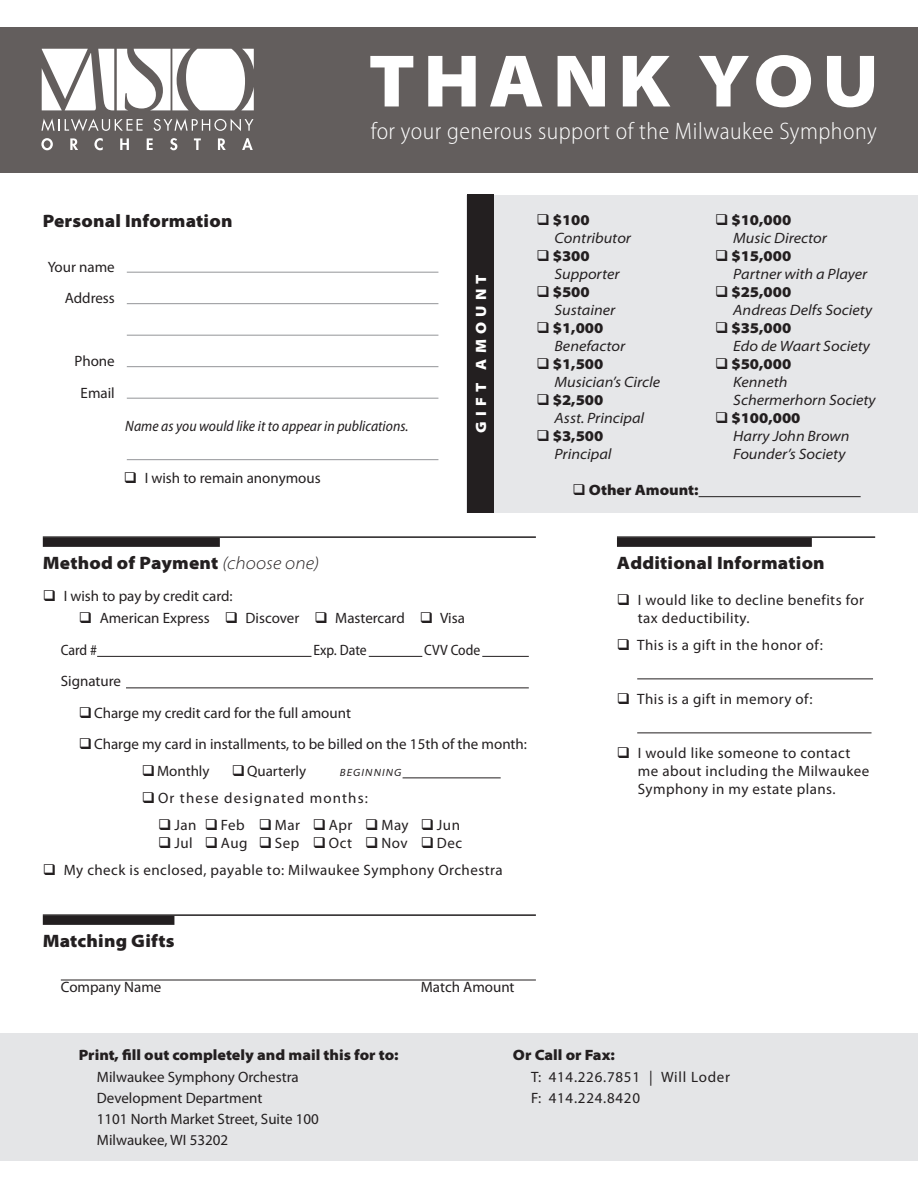
<style>
.page{position:relative;width:918px;height:1188px;background:#fff}
.page>*{position:absolute;margin:0;border:0;box-sizing:border-box;transform-origin:0 0}
.t1{font:900 semi-expanded 75px "Myriad Pro";letter-spacing:.11em;color:#fff}
.t2{font:300 semi-condensed 24px "Myriad Pro";letter-spacing:.02em;color:#fff}
.t3{font:900 semi-expanded 18px "Myriad Pro";letter-spacing:.01em;color:#231f20}
.t4{font:15px "Myriad Pro";color:#231f20}
.t5{font:15px/18px "Myriad Pro";letter-spacing:.03em;color:#231f20}
.Donation_-_Descripti{font:italic semi-expanded 15px/18px "Myriad Pro";color:#231f20}
.Donation_-_Amount{font:900 semi-expanded 15px "Myriad Pro";color:#231f20}
.t6{font:italic semi-condensed 15px "Myriad Pro";color:#231f20}
.t7{font:15px "Myriad Pro";letter-spacing:.05em;color:#231f20}
.t8{font:15px "Myriad Pro";letter-spacing:.075em;color:#231f20}
.t9{font:semi-condensed 15px "Myriad Pro";color:#231f20}
.Donation_-_Descripti-2{font:900 semi-expanded 15px "Myriad Pro";letter-spacing:.345em;color:#fff}
.t10{font:italic semi-expanded 10.5px "Myriad Pro";letter-spacing:.105em;color:#231f20}
.s1{font-weight:300;font-style:italic}
</style>
<div class="page">
<div style="left:0;top:27px;width:918px;height:145px;background:#635e5d"></div>
<svg style="left:42px;top:49px;width:212px;height:61px"></svg>
<svg style="left:41px;top:118px;width:102px;height:13px"></svg>
<svg style="left:154px;top:118px;width:99px;height:13px"></svg>
<svg style="left:41px;top:138px;width:12px;height:12px"></svg>
<svg style="left:70px;top:138px;width:8px;height:12px"></svg>
<svg style="left:94px;top:138px;width:9px;height:12px"></svg>
<svg style="left:120px;top:138px;width:9px;height:12px"></svg>
<svg style="left:147px;top:138px;width:6px;height:12px"></svg>
<svg style="left:170px;top:138px;width:7px;height:12px"></svg>
<svg style="left:194px;top:138px;width:7px;height:12px"></svg>
<svg style="left:218px;top:138px;width:8px;height:12px"></svg>
<svg style="left:242px;top:138px;width:11px;height:12px"></svg>
<hr style="left:43px;top:536px;width:493px;height:2px;background:#231f20">
<div style="left:43px;top:538px;width:177px;height:9px;background:#231f20"></div>
<hr style="left:97px;top:656px;width:214px;height:1px;background:#231f20">
<hr style="left:369px;top:656px;width:53px;height:1px;background:#231f20">
<hr style="left:482px;top:656px;width:47px;height:1px;background:#231f20">
<hr style="left:126px;top:688px;width:403px;height:1px;background:#231f20">
<hr style="left:403px;top:778px;width:98px;height:1px;background:#231f20">
<hr style="left:43px;top:914px;width:493px;height:2px;background:#231f20">
<div style="left:43px;top:916px;width:131px;height:9px;background:#231f20"></div>
<hr style="left:61px;top:980px;width:475px;height:1px;background:#231f20">
<hr style="left:617px;top:536px;width:258px;height:2px;background:#231f20">
<div style="left:617px;top:538px;width:195px;height:9px;background:#231f20"></div>
<hr style="left:637px;top:679px;width:236px;height:1px;background:#231f20">
<hr style="left:637px;top:733px;width:235px;height:1px;background:#231f20">
<div style="left:467px;top:195px;width:451px;height:317px;background:#e6e7e9"></div>
<hr style="left:699px;top:496px;width:162px;height:1px;background:#231f20">
<div style="left:467px;top:194px;width:27px;height:319px;background:#231f20"></div>
<div style="left:0;top:1034px;width:918px;height:127px;background:#e4e5e7"></div>
<hr style="left:127px;top:272px;width:311px;height:1px;background:#939598">
<hr style="left:127px;top:303px;width:311px;height:1px;background:#939598">
<hr style="left:127px;top:335px;width:311px;height:1px;background:#939598">
<hr style="left:127px;top:366px;width:311px;height:1px;background:#939598">
<hr style="left:127px;top:398px;width:311px;height:1px;background:#939598">
<hr style="left:127px;top:459px;width:311px;height:1px;background:#939598">
<p class="t1" style="left:368px;top:30px;width:512px">THANK YOU</p>
<p class="t2" style="left:371px;top:117px;width:508px">for your generous support of the Milwaukee Symphony</p>
<p class="t3" style="left:43px;top:209px;width:191px">Personal Information</p>
<p class="t4" style="left:48px;top:258px;width:69px">Your name</p>
<p class="t4" style="left:65px;top:289px;width:52px">Address</p>
<p class="t4" style="left:75px;top:352px;width:42px">Phone</p>
<p class="t4" style="left:81px;top:384px;width:36px">Email</p>
<p class="t6" style="left:125px;top:417px;width:285px">Name as you would like it to appear in publications.</p>
<p class="t4" style="left:124px;top:469px;width:198px">❑ I wish to remain anonymous</p>
<p class="Donation_-_Descripti-2" style="left:471px;top:433px;width:160px;rotate:-90deg">GIFT AMOUNT</p>
<p class="Donation_-_Amount" style="left:537px;top:210px;width:55px">❑ $100</p>
<p class="Donation_-_Descripti" style="left:555px;top:229px;width:78px">Contributor</p>
<p class="Donation_-_Amount" style="left:537px;top:246px;width:55px">❑ $300</p>
<p class="Donation_-_Descripti" style="left:555px;top:265px;width:67px">Supporter</p>
<p class="Donation_-_Amount" style="left:537px;top:282px;width:55px">❑ $500</p>
<p class="Donation_-_Descripti" style="left:555px;top:301px;width:62px">Sustainer</p>
<p class="Donation_-_Amount" style="left:537px;top:318px;width:68px">❑ $1,000</p>
<p class="Donation_-_Descripti" style="left:555px;top:337px;width:72px">Benefactor</p>
<p class="Donation_-_Amount" style="left:537px;top:354px;width:68px">❑ $1,500</p>
<p class="Donation_-_Descripti" style="left:555px;top:373px;width:107px">Musician’s Circle</p>
<p class="Donation_-_Amount" style="left:537px;top:390px;width:68px">❑ $2,500</p>
<p class="Donation_-_Descripti" style="left:555px;top:409px;width:91px">Asst. Principal</p>
<p class="Donation_-_Amount" style="left:537px;top:426px;width:68px">❑ $3,500</p>
<p class="Donation_-_Descripti" style="left:555px;top:445px;width:58px">Principal</p>
<p class="Donation_-_Amount" style="left:573px;top:480px;width:127px">❑ Other Amount:</p>
<p class="Donation_-_Amount" style="left:715px;top:210px;width:77px">❑ $10,000</p>
<p class="Donation_-_Descripti" style="left:733px;top:229px;width:95px">Music Director</p>
<p class="Donation_-_Amount" style="left:715px;top:246px;width:77px">❑ $15,000</p>
<p class="Donation_-_Descripti" style="left:733px;top:265px;width:136px">Partner with a Player</p>
<p class="Donation_-_Amount" style="left:715px;top:282px;width:77px">❑ $25,000</p>
<p class="Donation_-_Descripti" style="left:733px;top:301px;width:140px">Andreas Delfs Society</p>
<p class="Donation_-_Amount" style="left:715px;top:318px;width:77px">❑ $35,000</p>
<p class="Donation_-_Descripti" style="left:733px;top:337px;width:138px">Edo de Waart Society</p>
<p class="Donation_-_Amount" style="left:715px;top:354px;width:77px">❑ $50,000</p>
<p class="Donation_-_Descripti" style="left:733px;top:373px;width:144px">Kenneth<br>Schermerhorn Society</p>
<p class="Donation_-_Amount" style="left:715px;top:408px;width:87px">❑ $100,000</p>
<p class="Donation_-_Descripti" style="left:733px;top:427px;width:118px">Harry John Brown<br>Founder’s Society</p>
<p class="t3" style="left:43px;top:551px;width:278px">Method of Payment <span class="s1">(choose one)</span></p>
<p class="t4" style="left:43px;top:587px;width:191px">❑ I wish to pay by credit card:</p>
<p class="t4" style="left:79px;top:609px;width:388px">❑ American Express ❑ Discover ❑ Mastercard ❑ Visa</p>
<p class="t9" style="left:61px;top:641px;width:38px">Card #</p>
<p class="t9" style="left:313px;top:641px;width:55px">Exp. Date</p>
<p class="t9" style="left:424px;top:641px;width:58px">CVV Code</p>
<p class="t4" style="left:61px;top:672px;width:62px">Signature</p>
<p class="t4" style="left:79px;top:704px;width:274px">❑Charge my credit card for the full amount</p>
<p class="t4" style="left:79px;top:735px;width:450px">❑Charge my card in installments, to be billed on the 15th of the month:</p>
<p class="t4" style="left:142px;top:762px;width:69px">❑Monthly</p>
<p class="t4" style="left:232px;top:762px;width:76px">❑Quarterly</p>
<p class="t10" style="left:340px;top:766px;width:63px">BEGINNING</p>
<p class="t8" style="left:142px;top:789px;width:228px">❑ Or these designated months:</p>
<p class="t5" style="left:158px;top:816px;width:303px">❑Jan ❑Feb ❑Mar ❑Apr ❑May ❑Jun</p>
<p class="t5" style="left:158px;top:834px;width:305px">❑Jul ❑Aug ❑Sep ❑Oct ❑Nov ❑Dec</p>
<p class="t5" style="left:43px;top:861px;width:461px">❑ My check is enclosed, payable to: Milwaukee Symphony Orchestra</p>
<p class="t3" style="left:43px;top:929px;width:133px">Matching Gifts</p>
<p class="t4" style="left:61px;top:978px;width:102px">Company Name</p>
<p class="t4" style="left:421px;top:978px;width:95px">Match Amount</p>
<p class="t3" style="left:617px;top:551px;width:209px">Additional Information</p>
<p class="t5" style="left:638px;top:591px;width:228px;text-indent:-21px">❑ I would like to decline benefits for tax deductibility.</p>
<p class="t5" style="left:617px;top:636px;width:207px">❑ This is a gift in the honor of:</p>
<p class="t5" style="left:617px;top:690px;width:197px">❑ This is a gift in memory of:</p>
<p class="t5" style="left:638px;top:744px;width:233px;text-indent:-21px">❑ I would like someone to contact me about including the Milwaukee<br>Symphony in my estate plans.</p>
<p class="Donation_-_Amount" style="left:79px;top:1044px;width:321px">Print, fill out completely and mail this for to:</p>
<p class="t4" style="left:97px;top:1068px;width:203px">Milwaukee Symphony Orchestra</p>
<p class="t4" style="left:97px;top:1089px;width:167px">Development Department</p>
<p class="t4" style="left:97px;top:1110px;width:223px">1101 North Market Street, Suite 100</p>
<p class="t4" style="left:97px;top:1131px;width:133px">Milwaukee, WI 53202</p>
<p class="Donation_-_Amount" style="left:513px;top:1044px;width:103px">Or Call or Fax:</p>
<p class="t7" style="left:531px;top:1068px;width:201px">T: 414.226.7851 | Will Loder</p>
<p class="t7" style="left:531px;top:1089px;width:111px">F: 414.224.8420</p>
</div>
